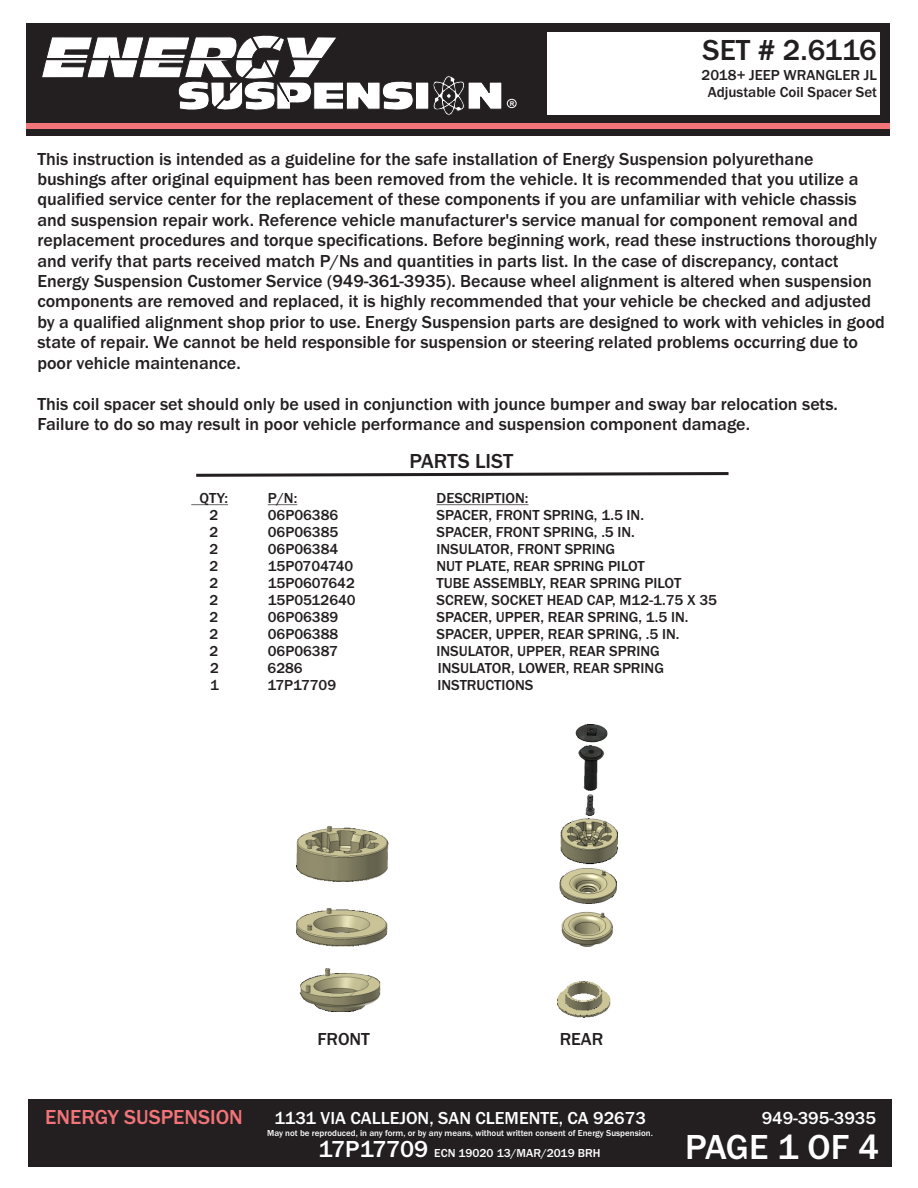
<style>
.page{position:relative;width:918px;height:1188px;background:#fff}
.page>*{position:absolute;margin:0;border:0;box-sizing:border-box;transform-origin:0 0}
.t1{font:500 36px "Franklin Gothic";letter-spacing:-.01em;color:#fff}
.t2{font:500 30px "Franklin Gothic";color:#231f20}
.t3{font:500 21px "Franklin Gothic";color:#f37479}
.t4{font:500 21px "Franklin Gothic";color:#231f20}
.t5{font:500 18px/20.4px "Franklin Gothic";color:#231f20}
.t6{font:500 18px "Franklin Gothic";color:#fff}
.t7{font:500 15px/17px "Franklin Gothic";color:#231f20;text-align:center}
.t8{font:500 12px "Franklin Gothic";color:#fff}
.t9{font:500 9px "Franklin Gothic";color:#fff}
.t10{font:700 6.45px "Arial";color:#fff}
.s1{font-size:24px}
</style>
<div class="page">
<img style="left:559px;top:725px;width:59px;height:222px">
<img style="left:558px;top:981px;width:53px;height:37px">
<div style="left:26px;top:23px;width:864px;height:113px;background:#231f20"></div>
<div style="left:26px;top:123px;width:864px;height:6px;background:#f37479"></div>
<div style="left:548px;top:32px;width:332px;height:83px;background:#fff"></div>
<svg style="left:41px;top:35px;width:461px;height:80px"></svg>
<div style="left:28px;top:1099px;width:864px;height:68px;background:#231f20"></div>
<div style="left:507px;top:99px;width:10px;height:9px;border:1px solid #fff;border-radius:50%"></div>
<hr style="left:191px;top:504px;width:37px;height:1px;background:#231f20">
<svg style="left:268px;top:504px;width:29px;height:1px"></svg>
<hr style="left:437px;top:504px;width:92px;height:1px;background:#231f20">
<svg style="left:196px;top:472px;width:533px;height:5px"></svg>
<img style="left:297px;top:826px;width:92px;height:186px">
<p class="t10" style="left:510px;top:101px;width:6px">R</p>
<h2 class="t2" style="left:703px;top:39px;width:176px">SET # 2.6116</h2>
<p class="t7" style="left:702px;top:68px;width:177px">2018+ JEEP WRANGLER JL<br>Adjustable Coil Spacer Set</p>
<p class="t5" style="left:37px;top:150px;width:841px">This instruction is intended as a guideline for the safe installation of Energy Suspension polyurethane bushings after original equipment has been removed from the vehicle. It is recommended that you utilize a qualified service center for the replacement of these components if you are unfamiliar with vehicle chassis and suspension repair work. Reference vehicle manufacturer's service manual for component removal and replacement procedures and torque specifications. Before beginning work, read these instructions thoroughly</p>
<p class="t5" style="left:37px;top:272px;width:849px">Energy Suspension Customer Service (949-361-3935). Because wheel alignment is altered when suspension components are removed and replaced, it is highly recommended that your vehicle be checked and adjusted by a qualified alignment shop prior to use. Energy Suspension parts are designed to work with vehicles in good</p>
<p class="t5" style="left:37px;top:252px;width:803px">and verify that parts received match P/Ns and quantities in parts list. In the case of discrepancy, contact</p>
<p class="t5" style="left:37px;top:334px;width:822px">state of repair. We cannot be held responsible for suspension or steering related problems occurring due to poor vehicle maintenance.</p>
<p class="t5" style="left:37px;top:395px;width:802px">This coil spacer set should only be used in conjunction with jounce bumper and sway bar relocation sets.<br>Failure to do so may result in poor vehicle performance and suspension component damage.</p>
<p class="t4" style="left:410px;top:453px;width:105px">PARTS LIST</p>
<p class="t7" style="left:199px;top:491px;width:30px">QTY:</p>
<p class="t7" style="left:268px;top:491px;width:31px">P/N:</p>
<p class="t7" style="left:437px;top:491px;width:94px">DESCRIPTION:</p>
<p class="t7" style="left:209px;top:508px;width:10px">2</p>
<p class="t7" style="left:268px;top:508px;width:72px">06P06386</p>
<p class="t7" style="left:437px;top:508px;width:209px">SPACER, FRONT SPRING, 1.5 IN.</p>
<p class="t7" style="left:209px;top:525px;width:10px">2</p>
<p class="t7" style="left:268px;top:525px;width:72px">06P06385</p>
<p class="t7" style="left:437px;top:525px;width:200px">SPACER, FRONT SPRING, .5 IN.</p>
<p class="t7" style="left:209px;top:542px;width:10px">2</p>
<p class="t7" style="left:268px;top:542px;width:72px">06P06384</p>
<p class="t7" style="left:437px;top:542px;width:180px">INSULATOR, FRONT SPRING</p>
<p class="t7" style="left:209px;top:559px;width:10px">2</p>
<p class="t7" style="left:268px;top:559px;width:87px">15P0704740</p>
<p class="t7" style="left:437px;top:559px;width:210px">NUT PLATE, REAR SPRING PILOT</p>
<p class="t7" style="left:209px;top:576px;width:10px">2</p>
<p class="t7" style="left:268px;top:576px;width:89px">15P0607642</p>
<p class="t7" style="left:437px;top:576px;width:246px">TUBE ASSEMBLY, REAR SPRING PILOT</p>
<p class="t7" style="left:209px;top:593px;width:10px">2</p>
<p class="t7" style="left:268px;top:593px;width:90px">15P0512640</p>
<p class="t7" style="left:437px;top:593px;width:282px">SCREW, SOCKET HEAD CAP, M12-1.75 X 35</p>
<p class="t7" style="left:209px;top:610px;width:10px">2</p>
<p class="t7" style="left:268px;top:610px;width:72px">06P06389</p>
<p class="t7" style="left:437px;top:610px;width:254px">SPACER, UPPER, REAR SPRING, 1.5 IN.</p>
<p class="t7" style="left:209px;top:627px;width:10px">2</p>
<p class="t7" style="left:268px;top:627px;width:72px">06P06388</p>
<p class="t7" style="left:437px;top:627px;width:244px">SPACER, UPPER, REAR SPRING, .5 IN.</p>
<p class="t7" style="left:209px;top:644px;width:10px">2</p>
<p class="t7" style="left:268px;top:644px;width:72px">06P06387</p>
<p class="t7" style="left:437px;top:644px;width:225px">INSULATOR, UPPER, REAR SPRING</p>
<p class="t7" style="left:210px;top:661px;width:10px">2</p>
<p class="t7" style="left:268px;top:661px;width:37px">6286</p>
<p class="t7" style="left:438px;top:661px;width:228px">INSULATOR, LOWER, REAR SPRING</p>
<p class="t7" style="left:210px;top:678px;width:10px">1</p>
<p class="t7" style="left:268px;top:678px;width:70px">17P17709</p>
<p class="t7" style="left:437px;top:678px;width:97px">INSTRUCTIONS</p>
<p class="t5" style="left:317px;top:1030px;width:54px">FRONT</p>
<p class="t5" style="left:560px;top:1030px;width:45px">REAR</p>
<p class="t3" style="left:45px;top:1109px;width:199px">ENERGY SUSPENSION</p>
<p class="t6" style="left:274px;top:1111px;width:373px">1131 VIA CALLEJON, SAN CLEMENTE, CA 92673</p>
<p class="t6" style="left:762px;top:1111px;width:116px">949-395-3935</p>
<p class="t9" style="left:267px;top:1130px;width:387px">May not be reproduced, in any form, or by any means, without written consent of Energy Suspension.</p>
<p class="t8" style="left:319px;top:1149px;width:283px"><span class="s1">17P17709</span> ECN 19020 13/MAR/2019 BRH</p>
<h1 class="t1" style="left:685px;top:1134px;width:196px">PAGE 1 OF 4</h1>
</div>
